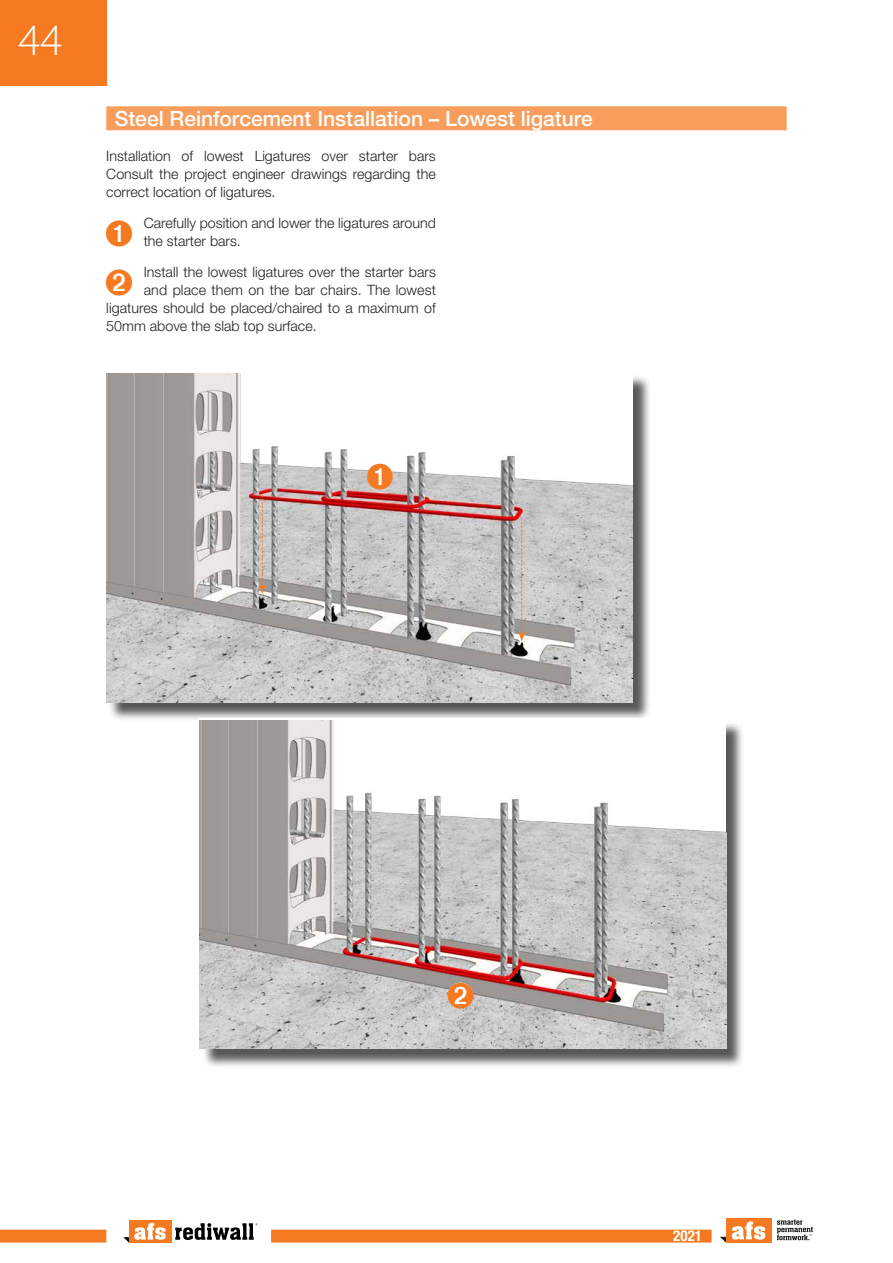
<style>
.page{position:relative;width:893px;height:1263px;background:#fff}
.page>*{position:absolute;margin:0;border:0;box-sizing:border-box;transform-origin:0 0}
.t1{font:300 45px "Myriad Pro";color:#fff}
.Head_2_blue{font:500 21px "Helvetica Neue";color:#fff}
.t2{font:700 condensed 15px "Helvetica Neue";color:#fff}
.Drop_Cap{font:300 14.25px/18px "Helvetica Neue";color:#231f20}
.Body{font:300 14.25px/18px "Helvetica Neue";color:#231f20;text-align:justify}
</style>
<div class="page">
<div style="left:0;top:0;width:106px;height:86px;background:#f47921"></div>
<div style="left:129px;top:1220px;width:42px;height:22px;background:#f47921"></div>
<svg style="left:123px;top:1223px;width:43px;height:19px"></svg>
<svg style="left:175px;top:1223px;width:82px;height:17px"></svg>
<div style="left:0;top:1229px;width:106px;height:13px;background:#f47921"></div>
<div style="left:271px;top:1229px;width:441px;height:13px;background:#f47921"></div>
<svg style="left:720px;top:1237px;width:6px;height:5px"></svg>
<div style="left:726px;top:1218px;width:45px;height:24px;background:#f47921"></div>
<svg style="left:732px;top:1221px;width:33px;height:18px"></svg>
<svg style="left:777px;top:1219px;width:36px;height:21px"></svg>
<div style="left:106px;top:106px;width:681px;height:24px;background:#f89d5b"></div>
<div style="left:108px;top:374px;width:543px;height:347px;background:#231f20;opacity:.75"></div>
<img style="left:106px;top:373px;width:526px;height:329px">
<div style="left:202px;top:721px;width:543px;height:347px;background:#231f20;opacity:.75"></div>
<img style="left:200px;top:720px;width:526px;height:329px">
<svg style="left:518px;top:518px;width:7px;height:123px"></svg>
<svg style="left:259px;top:495px;width:7px;height:99px"></svg>
<svg style="left:367px;top:463px;width:26px;height:26px"></svg>
<svg style="left:448px;top:982px;width:26px;height:26px"></svg>
<h1 class="t1" style="left:18px;top:15px;width:45px">44</h1>
<p class="Head_2_blue" style="left:115px;top:106px;width:480px">Steel Reinforcement Installation – Lowest ligature</p>
<p class="Body" style="left:106px;top:147px;width:331px">Installation of lowest Ligatures over starter bars Consult the project engineer drawings regarding the correct location of ligatures.</p>
<p class="Drop_Cap" style="left:144px;top:213px;width:294px">Carefully position and lower the ligatures around the starter bars.</p>
<p class="Drop_Cap" style="left:144px;top:262px;width:294px">Install the lowest ligatures over the starter bars</p>
<p class="Drop_Cap" style="left:144px;top:280px;width:294px">and place them on the bar chairs. The lowest</p>
<p class="Drop_Cap" style="left:106px;top:298px;width:331px">ligatures should be placed/chaired to a maximum of</p>
<p class="Drop_Cap" style="left:106px;top:316px;width:212px">50mm above the slab top surface.</p>
<p class="t2" style="left:673px;top:1227px;width:30px">2021</p>
</div>
